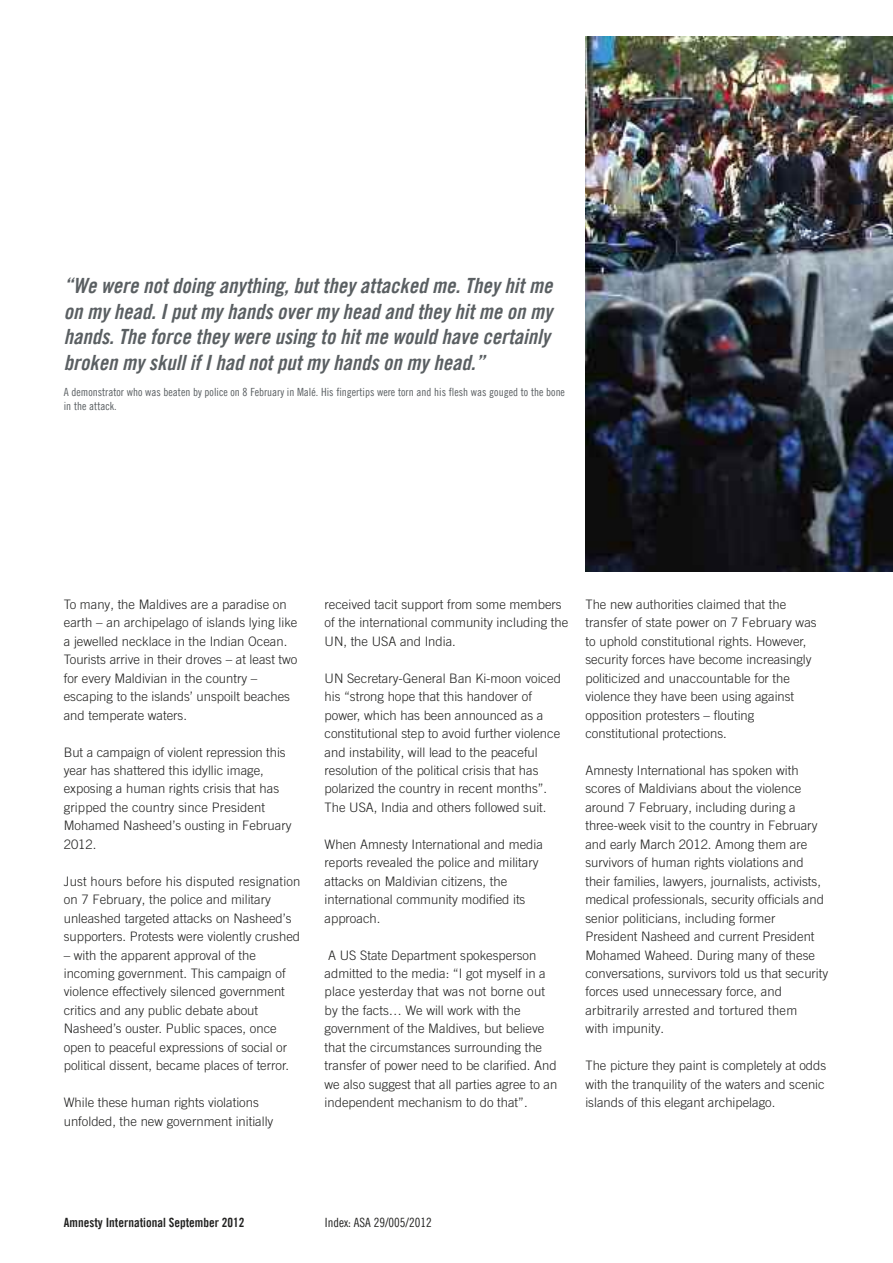
<style>
.page{position:relative;width:893px;height:1263px;background:#fff}
.page>*{position:absolute;margin:0;border:0;box-sizing:border-box;transform-origin:0 0}
.t1{font:21px/25.5px "Amnesty Trade Gothic Bd Cn 20 Ob";color:#5a5f62;text-align:justify}
.t2{font:300 13.05px/18.5px "Amnesty Trade Gothic";color:#222221}
.t3{font:12.75px "Amnesty Trade Gothic Bd Cn 20";color:#222221}
.t4{font:12.75px "Amnesty Trade Gothic Cn 18";color:#222221}
.t5{font:11.25px/13.5px "Amnesty Trade Gothic Cn 18";color:#5a5f62}
</style>
<div class="page">
<img style="left:585px;top:37px;width:308px;height:535px">
<h1 class="t1" style="left:64px;top:273px;width:490px">“We were not doing anything, but they attacked me. They hit me on my head. I put my hands over my head and they hit me on my hands. The force they were using to hit me would have certainly broken my skull if I had not put my hands on my head.”</h1>
<p class="t5" style="left:64px;top:385px;width:503px">A demonstrator who was beaten by police on 8 February in malé. his fingertips were torn and his flesh was gouged to the bone in the attack.</p>
<p class="t2" style="left:64px;top:595px;width:235px">To many, the Maldives are a paradise on earth – an archipelago of islands lying like a jewelled necklace in the Indian Ocean.<br>Tourists arrive in their droves – at least two for every Maldivian in the country – escaping to the islands’ unspoilt beaches and temperate waters.</p>
<p class="t2" style="left:64px;top:742px;width:229px">But a campaign of violent repression this year has shattered this idyllic image, exposing a human rights crisis that has gripped the country since President Mohamed Nasheed’s ousting in February 2012.</p>
<p class="t2" style="left:64px;top:871px;width:238px">Just hours before his disputed resignation on 7 February, the police and military unleashed targeted attacks on Nasheed’s supporters. Protests were violently crushed</p>
<p class="t2" style="left:64px;top:945px;width:227px">– with the apparent approval of the incoming government. This campaign of violence effectively silenced government critics and any public debate about Nasheed’s ouster. Public spaces, once open to peaceful expressions of social or political dissent, became places of terror.</p>
<p class="t2" style="left:64px;top:1093px;width:211px">While these human rights violations unfolded, the new government initially</p>
<p class="t2" style="left:325px;top:595px;width:245px">received tacit support from some members of the international community including the<br>UN, the USA and India.</p>
<p class="t2" style="left:325px;top:669px;width:238px">UN Secretary-General Ban Ki-moon voiced his “strong hope that this handover of power, which has been announced as a constitutional step to avoid further violence and instability, will lead to the peaceful resolution of the political crisis that has polarized the country in recent months”.<br>The USA, India and others followed suit.</p>
<p class="t2" style="left:325px;top:835px;width:220px">When Amnesty International and media reports revealed the police and military attacks on Maldivian citizens, the international community modified its approach.</p>
<p class="t2" style="left:325px;top:945px;width:234px">A US State Department spokesperson admitted to the media: “I got myself in a place yesterday that was not borne out by the facts… We will work with the government of the Maldives, but believe that the circumstances surrounding the transfer of power need to be clarified. And we also suggest that all parties agree to an independent mechanism to do that”.</p>
<p class="t2" style="left:585px;top:595px;width:233px">The new authorities claimed that the transfer of state power on 7 February was to uphold constitutional rights. However, security forces have become increasingly politicized and unaccountable for the violence they have been using against opposition protesters – flouting constitutional protections.</p>
<p class="t2" style="left:585px;top:761px;width:244px">Amnesty International has spoken with scores of Maldivians about the violence around 7 February, including during a three-week visit to the country in February and early March 2012. Among them are survivors of human rights violations and their families, lawyers, journalists, activists, medical professionals, security officials and senior politicians, including former President Nasheed and current President Mohamed Waheed. During many of these conversations, survivors told us that security forces used unnecessary force, and arbitrarily arrested and tortured them<br>with impunity.</p>
<p class="t2" style="left:585px;top:1056px;width:242px;text-align:justify">The picture they paint is completely at odds with the tranquility of the waters and scenic islands of this elegant archipelago.</p>
<p class="t3" style="left:64px;top:1214px;width:182px">amnesty international september 2012</p>
<p class="t4" style="left:325px;top:1214px;width:108px">index: AsA 29/005/2012</p>
</div>
